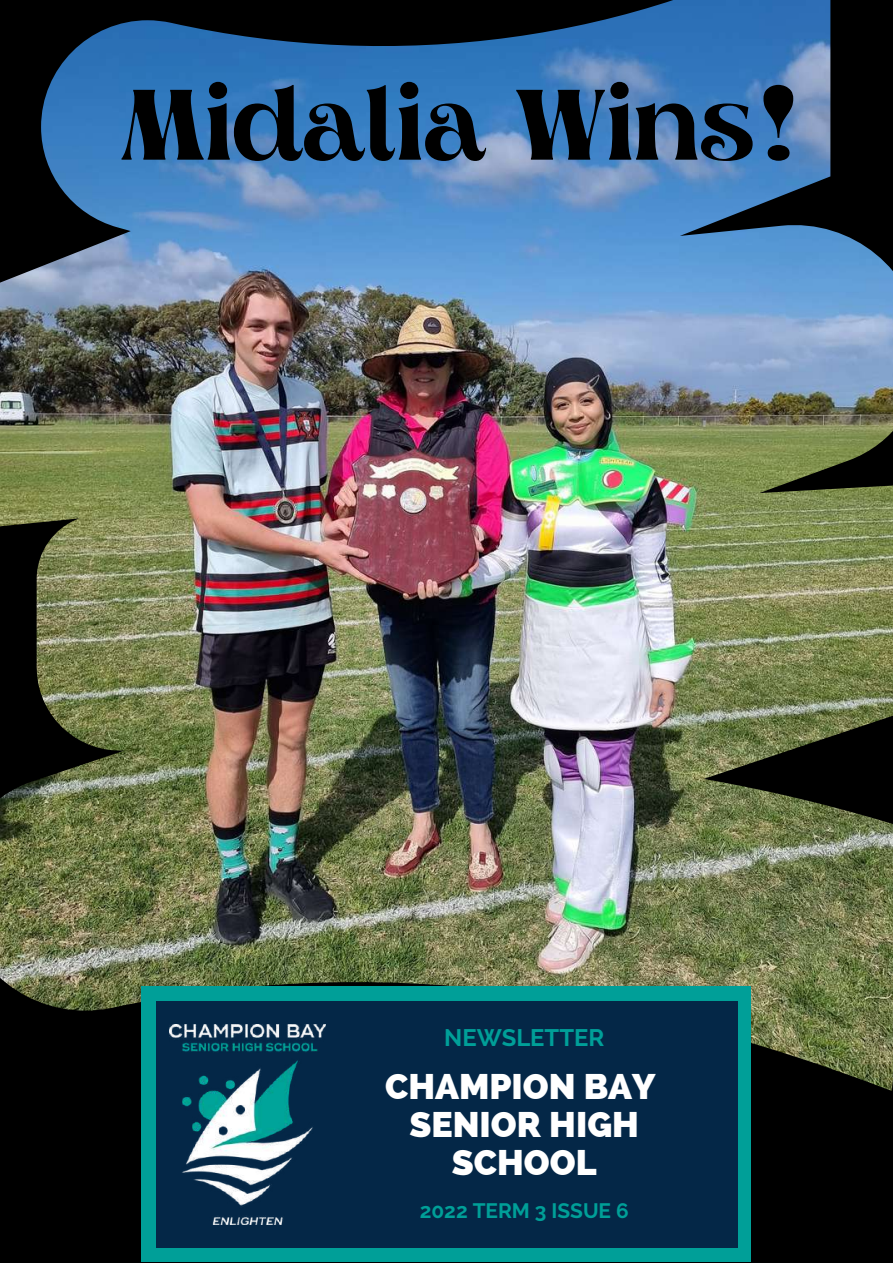
<style>
.page{position:relative;width:893px;height:1264px;background:#fff}
.page>*{position:absolute;margin:0;border:0;box-sizing:border-box;transform-origin:0 0}
.t1{font:600 99.75px "Aprila";color:#000}
.t2{font:800 35.7px/38.2px "Raleway";color:#fff;text-align:center}
.t3{font:700 23.85px "Raleway";color:#009f98}
.t4{font:700 20.85px "Raleway";color:#009f98}
</style>
<div class="page">
<div style="left:0;top:0;width:892px;height:1262px;background:#000"></div>
<img style="left:0;top:0;width:892px;height:1090px">
<div style="left:141px;top:986px;width:610px;height:275px;background:#009f98"></div>
<div style="left:156px;top:1001px;width:581px;height:246px;background:#042747"></div>
<img style="left:169px;top:1024px;width:156px;height:200px">
<h1 class="t1" style="left:120px;top:85px;width:684px">Midalia Wins!</h1>
<p class="t3" style="left:444px;top:1023px;width:161px">NEWSLETTER</p>
<p class="t2" style="left:385px;top:1066px;width:272px">CHAMPION BAY<br>SENIOR HIGH<br>SCHOOL</p>
<p class="t4" style="left:419px;top:1198px;width:210px">2022 TERM 3 ISSUE 6</p>
</div>
